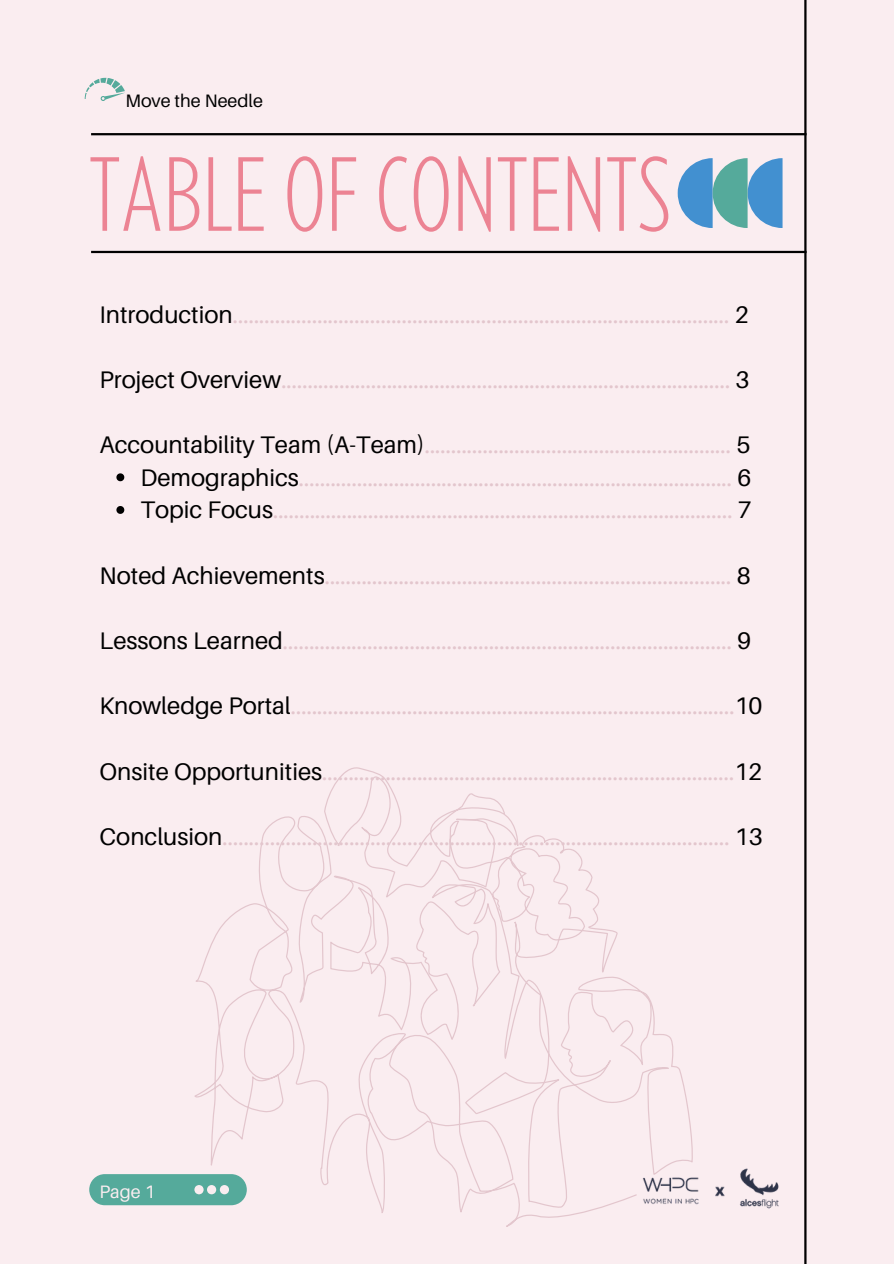
<style>
.page{position:relative;width:894px;height:1264px;background:#fff}
.page>*{position:absolute;margin:0;border:0;box-sizing:border-box;transform-origin:0 0}
.t1{font:200 condensed 105px "Balgin";color:#ec8393}
.t2{font:24px "Aileron";color:#e3c6cd}
.t3{font:18px "Aileron";color:#000}
.t4{font:18px "Aileron";color:#faedf0}
.s1{color:#000}
</style>
<div class="page">
<div style="left:0;top:0;width:893px;height:1263px;background:#faedf0"></div>
<hr style="left:804px;top:0;width:2px;height:1263px;background:#000">
<hr style="left:91px;top:251px;width:715px;height:2px;background:#000">
<hr style="left:91px;top:133px;width:715px;height:2px;background:#000">
<svg style="left:194px;top:767px;width:499px;height:459px"></svg>
<div style="left:89px;top:1174px;width:158px;height:31px;background:#55aa9b;border-radius:16px"></div>
<svg style="left:194px;top:1185px;width:35px;height:9px"></svg>
<svg style="left:677px;top:158px;width:105px;height:70px"></svg>
<svg style="left:85px;top:78px;width:40px;height:23px"></svg>
<svg style="left:116px;top:473px;width:8px;height:8px"></svg>
<svg style="left:116px;top:506px;width:8px;height:8px"></svg>
<img style="left:640px;top:1166px;width:139px;height:45px">
<h2 class="t3" style="left:125px;top:89px;width:139px">Move the Needle</h2>
<p class="t1" style="left:89px;top:152px;width:584px">TABLE OF CONTENTS</p>
<p class="t2" style="left:99px;top:299px;width:650px"><span class="s1">Introduction</span>.............................................................................................. <span class="s1">2</span></p>
<h1 class="t2" style="left:99px;top:364px;width:651px"><span class="s1">Project Overview</span>..................................................................................... <span class="s1">3</span></h1>
<p class="t2" style="left:99px;top:430px;width:652px"><span class="s1">Accountability Team (A-Team)</span>.......................................................... <span class="s1">5</span></p>
<h2 class="t2" style="left:140px;top:462px;width:612px"><span class="s1">Demographics</span>.................................................................................. <span class="s1">6</span></h2>
<h2 class="t2" style="left:140px;top:495px;width:612px"><span class="s1">Topic Focus</span>....................................................................................... <span class="s1">7</span></h2>
<h2 class="t2" style="left:99px;top:560px;width:652px"><span class="s1">Noted Achievements</span>............................................................................. <span class="s1">8</span></h2>
<p class="t2" style="left:99px;top:625px;width:653px"><span class="s1">Lessons Learned</span>..................................................................................... <span class="s1">9</span></p>
<p class="t2" style="left:99px;top:691px;width:664px"><span class="s1">Knowledge Portal</span>....................................................................................<span class="s1">10</span></p>
<h2 class="t2" style="left:99px;top:756px;width:664px"><span class="s1">Onsite Opportunities</span>..............................................................................<span class="s1">12</span></h2>
<h2 class="t2" style="left:99px;top:821px;width:664px"><span class="s1">Conclusion</span>................................................................................................ <span class="s1">13</span></h2>
<h2 class="t4" style="left:99px;top:1180px;width:57px">Page 1</h2>
</div>
